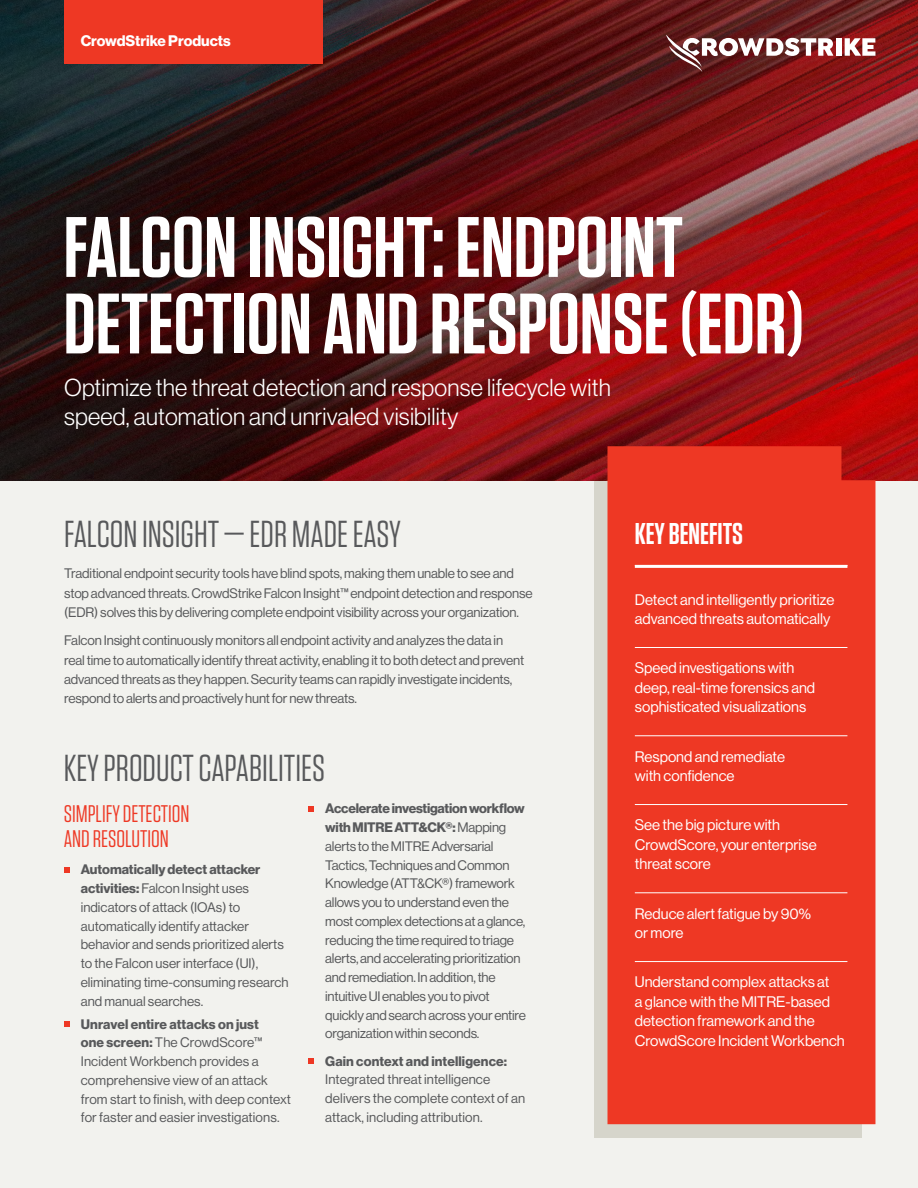
<style>
.page{position:relative;width:918px;height:1188px;background:#f2f2ee}
.page>*{position:absolute;margin:0;border:0;box-sizing:border-box;transform-origin:0 0}
.t1{font:600 85.5px/76.5px "Tungsten";color:#fff}
.t2{font:37.5px "Tungsten";color:#58595b}
.t3{font:600 30px "Tungsten";color:#fff}
.t4{font:300 24px/28.5px "Haas Grot Disp 45";letter-spacing:.01em;color:#fff}
.t5{font:24px/25.5px "Tungsten";color:#ee3824}
.t6{font:15px/19.5px "Haas Grot Disp 55 Roman";color:#fff}
.t7{font:700 15px "Haas Grot Disp 75";color:#fff}
.t8{font:13.5px/18.8px "Haas Grot Disp 55 Roman";letter-spacing:-.01em;color:#58595b}
.t9{font:13.5px/18.8px "Haas Grot Disp 55 Roman";letter-spacing:.01em;color:#58595b}
.t10{font:700 13.5px/18.8px "Haas Grot Disp 75";color:#58595b}
.s1{font-family:"Haas Grot Disp 75";font-weight:700}
.s2{font-family:"Haas Grot Disp 55 Roman";font-weight:400}
</style>
<div class="page">
<div style="left:594px;top:405px;width:268px;height:732px;background:#d6d5cb"></div>
<img style="left:0;top:0;width:918px;height:481px">
<div style="left:64px;top:0;width:258px;height:64px;background:#ee3824"></div>
<div style="left:836px;top:38px;width:5px;height:18px;background:#fff"></div>
<svg style="left:845px;top:38px;width:30px;height:18px"></svg>
<svg style="left:666px;top:35px;width:167px;height:37px;background:#915a5a"></svg>
<svg style="left:64px;top:867px;width:6px;height:6px"></svg>
<svg style="left:64px;top:1021px;width:6px;height:6px"></svg>
<svg style="left:308px;top:806px;width:6px;height:6px"></svg>
<svg style="left:308px;top:1058px;width:6px;height:6px"></svg>
<div style="left:608px;top:446px;width:267px;height:678px;background:#ee3824"></div>
<hr style="left:635px;top:565px;width:212px;height:3px;background:#fff">
<hr style="left:635px;top:647px;width:212px;height:1px;background:#fff">
<hr style="left:635px;top:735px;width:212px;height:1px;background:#fff">
<hr style="left:635px;top:804px;width:212px;height:1px;background:#fff">
<hr style="left:635px;top:892px;width:212px;height:1px;background:#fff">
<hr style="left:635px;top:961px;width:212px;height:1px;background:#fff">
<p class="t7" style="left:81px;top:32px;width:152px">CrowdStrike Products</p>
<h1 class="t1" style="left:64px;top:211px;width:742px">FALCON INSIGHT: ENDPOINT<br>DETECTION AND RESPONSE (EDR)</h1>
<h3 class="t4" style="left:64px;top:373px;width:548px">Optimize the threat detection and response lifecycle with speed, automation and unrivaled visibility</h3>
<h2 class="t2" style="left:64px;top:515px;width:338px">FALCON INSIGHT — EDR MADE EASY</h2>
<p class="t8" style="left:64px;top:564px;width:470px;line-height:19.5px">Traditional endpoint security tools have blind spots, making them unable to see and stop advanced threats. CrowdStrike Falcon Insight™ endpoint detection and response (EDR) solves this by delivering complete endpoint visibility across your organization.</p>
<p class="t8" style="left:64px;top:631px;width:462px;line-height:19.5px">Falcon Insight continuously monitors all endpoint activity and analyzes the data in real time to automatically identify threat activity, enabling it to both detect and prevent advanced threats as they happen. Security teams can rapidly investigate incidents, respond to alerts and proactively hunt for new threats.</p>
<h2 class="t2" style="left:64px;top:749px;width:263px">KEY PRODUCT CAPABILITIES</h2>
<h3 class="t5" style="left:64px;top:801px;width:127px">SIMPLIFY DETECTION<br>AND RESOLUTION</h3>
<p class="t10" style="left:81px;top:860px;width:181px">Automatically detect attacker</p>
<p class="t8" style="left:81px;top:879px;width:209px"><span class="s1">activities:</span> Falcon Insight uses indicators of attack (IOAs) to automatically identify attacker behavior and sends prioritized alerts to the Falcon user interface (UI), eliminating time-consuming research and manual searches.</p>
<p class="t10" style="left:81px;top:1015px;width:179px">Unravel entire attacks on just</p>
<p class="t9" style="left:81px;top:1033px;width:212px"><span class="s1">one screen:</span> The CrowdScore™ Incident Workbench provides a comprehensive view of an attack from start to finish, with deep context for faster and easier investigations.</p>
<p class="t10" style="left:325px;top:800px;width:201px">Accelerate investigation workflow with MITRE ATT&amp;CK®: <span class="s2">Mapping</span></p>
<p class="t8" style="left:325px;top:837px;width:202px">alerts to the MITRE Adversarial Tactics, Techniques and Common Knowledge (ATT&amp;CK®) framework allows you to understand even the most complex detections at a glance, reducing the time required to triage alerts, and accelerating prioritization and remediation. In addition, the intuitive UI enables you to pivot quickly and search across your entire organization within seconds.</p>
<p class="t10" style="left:325px;top:1052px;width:183px">Gain context and intelligence:</p>
<p class="t9" style="left:325px;top:1070px;width:201px">Integrated threat intelligence delivers the complete context of an attack, including attribution.</p>
<h3 class="t3" style="left:635px;top:517px;width:110px">KEY BENEFITS</h3>
<p class="t6" style="left:635px;top:590px;width:201px">Detect and intelligently prioritize advanced threats automatically</p>
<p class="t6" style="left:635px;top:658px;width:182px">Speed investigations with deep, real-time forensics and sophisticated visualizations</p>
<p class="t6" style="left:635px;top:747px;width:152px">Respond and remediate with confidence</p>
<p class="t6" style="left:635px;top:815px;width:183px">See the big picture with<br>CrowdScore, your enterprise threat score</p>
<p class="t6" style="left:635px;top:904px;width:178px">Reduce alert fatigue by 90% or more</p>
<p class="t6" style="left:635px;top:973px;width:212px">Understand complex attacks at<br>a glance with the MITRE-based detection framework and the<br>CrowdScore Incident Workbench</p>
</div>
